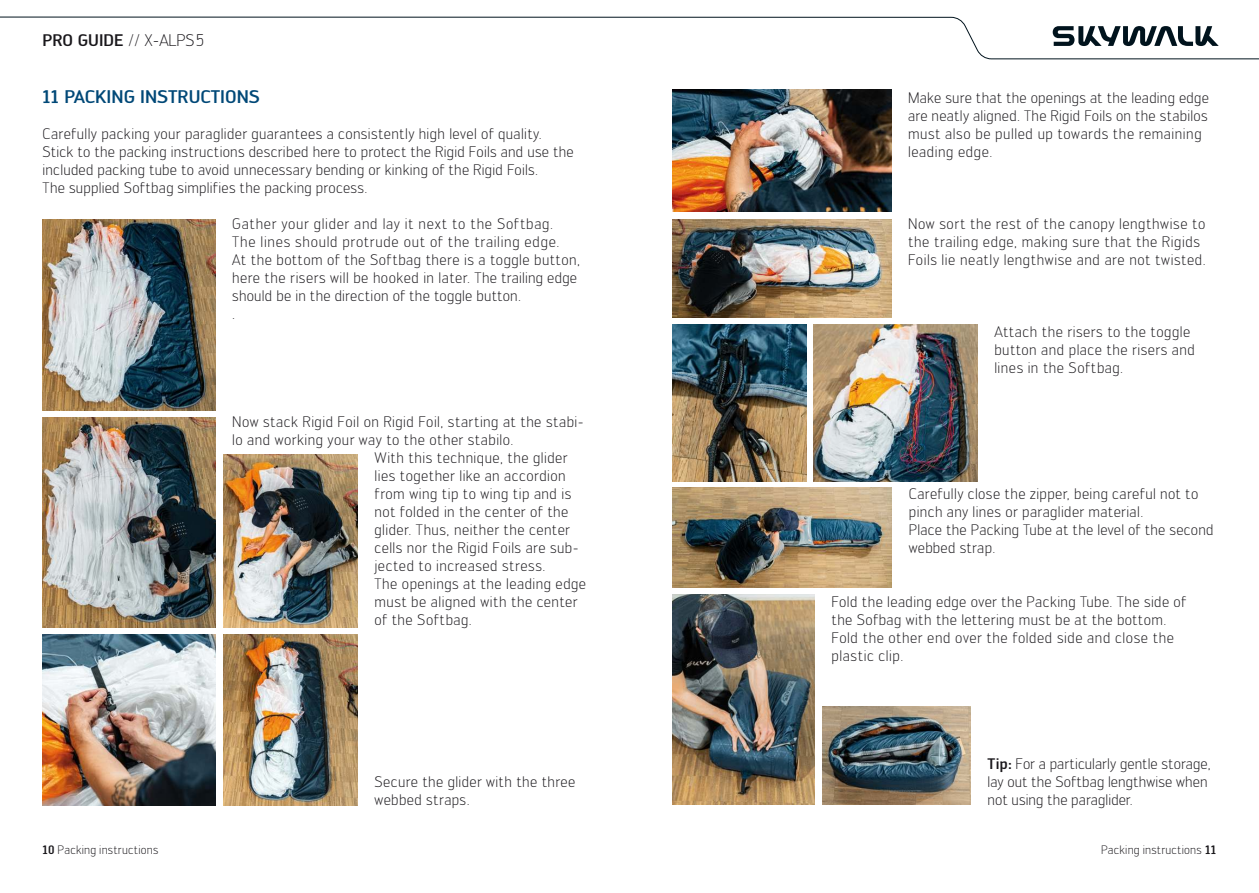
<style>
.page{position:relative;width:1259px;height:893px;background:#fff}
.page>*{position:absolute;margin:0;border:0;box-sizing:border-box;transform-origin:0 0}
.t1{font:500 18px "Engel";color:#004877}
.t2{font:300 16.5px "Engel";color:#19171b}
.t3{font:300 15px/18px "Engel";letter-spacing:.03em;color:#19171b}
.t4{font:300 15px/18px "Engel";letter-spacing:.005em;color:#19171b}
.t5{font:300 12px "Engel";letter-spacing:.02em;color:#19171b}
.s1{font-weight:500}
</style>
<div class="page">
<svg style="left:0;top:17px;width:1259px;height:42px"></svg>
<img style="left:43px;top:219px;width:172px;height:191px">
<img style="left:43px;top:418px;width:172px;height:209px">
<img style="left:223px;top:454px;width:134px;height:173px">
<img style="left:43px;top:635px;width:172px;height:170px">
<img style="left:672px;top:90px;width:219px;height:122px">
<img style="left:672px;top:219px;width:219px;height:99px">
<img style="left:672px;top:324px;width:134px;height:157px">
<img style="left:813px;top:324px;width:164px;height:157px">
<img style="left:223px;top:635px;width:134px;height:170px">
<img style="left:672px;top:488px;width:220px;height:99px">
<img style="left:672px;top:594px;width:142px;height:211px">
<img style="left:822px;top:707px;width:148px;height:98px">
<p class="t2" style="left:43px;top:34px;width:163px"><span class="s1">PRO GUIDE</span> // X-ALPS5</p>
<p class="t1" style="left:43px;top:90px;width:219px">11 PACKING INSTRUCTIONS</p>
<p class="t3" style="left:43px;top:126px;width:533px">Carefully packing your paraglider guarantees a consistently high level of quality.<br>Stick to the packing instructions described here to protect the Rigid Foils and use the included packing tube to avoid unnecessary bending or kinking of the Rigid Foils.<br>The supplied Softbag simplifies the packing process.</p>
<p class="t3" style="left:232px;top:216px;width:349px">Gather your glider and lay it next to the Softbag.<br>The lines should protrude out of the trailing edge.<br>At the bottom of the Softbag there is a toggle button, here the risers will be hooked in later. The trailing edge should be in the direction of the toggle button.<br>.</p>
<p class="t3" style="left:232px;top:414px;width:353px">Now stack Rigid Foil on Rigid Foil, starting at the stabi-</p>
<p class="t3" style="left:232px;top:432px;width:283px">lo and working your way to the other stabilo.</p>
<p class="t3" style="left:374px;top:450px;width:195px">With this technique, the glider</p>
<p class="t3" style="left:374px;top:468px;width:193px">lies together like an accordion</p>
<p class="t3" style="left:374px;top:486px;width:198px">from wing tip to wing tip and is</p>
<p class="t3" style="left:374px;top:504px;width:195px">not folded in the center of the</p>
<p class="t3" style="left:374px;top:522px;width:197px">glider. Thus, neither the center</p>
<p class="t3" style="left:374px;top:540px;width:206px">cells nor the Rigid Foils are sub-</p>
<p class="t3" style="left:374px;top:558px;width:172px">jected to increased stress.</p>
<p class="t3" style="left:374px;top:576px;width:213px">The openings at the leading edge</p>
<p class="t3" style="left:374px;top:594px;width:204px">must be aligned with the center</p>
<p class="t3" style="left:374px;top:612px;width:99px">of the Softbag.</p>
<p class="t3" style="left:374px;top:774px;width:202px">Secure the glider with the three webbed straps.</p>
<p class="t3" style="left:908px;top:90px;width:302px">Make sure that the openings at the leading edge are neatly aligned. The Rigid Foils on the stabilos must also be pulled up towards the remaining leading edge.</p>
<p class="t3" style="left:908px;top:216px;width:299px">Now sort the rest of the canopy lengthwise to the trailing edge, making sure that the Rigids<br>Foils lie neatly lengthwise and are not twisted.</p>
<p class="t3" style="left:994px;top:324px;width:202px">Attach the risers to the toggle button and place the risers and lines in the Softbag.</p>
<p class="t3" style="left:909px;top:486px;width:306px">Carefully close the zipper, being careful not to pinch any lines or paraglider material.<br>Place the Packing Tube at the level of the second webbed strap.</p>
<p class="t3" style="left:831px;top:594px;width:356px">Fold the leading edge over the Packing Tube. The side of the Sofbag with the lettering must be at the bottom.<br>Fold the other end over the folded side and close the plastic clip.</p>
<p class="t4" style="left:987px;top:756px;width:225px"><span class="s1">Tip:</span> For a particularly gentle storage, lay out the Softbag lengthwise when not using the paraglider.</p>
<p class="t5" style="left:43px;top:845px;width:117px"><span class="s1">10</span> Packing instructions</p>
<p class="t5" style="left:1101px;top:845px;width:117px">Packing instructions <span class="s1">11</span></p>
</div>
